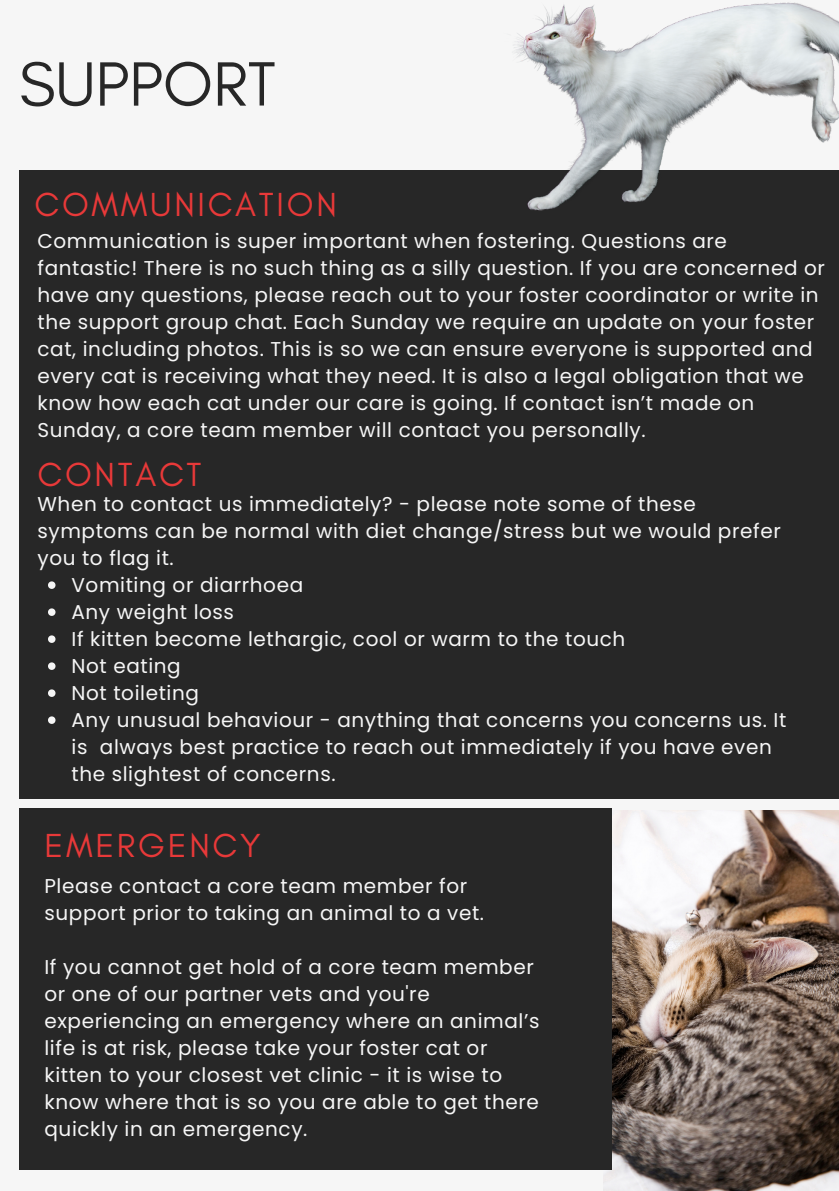
<style>
.page{position:relative;width:839px;height:1191px;background:#fff}
.page>*{position:absolute;margin:0;border:0;box-sizing:border-box;transform-origin:0 0}
.t1{font:63.6px "Glacial Indifference";color:#272727}
.t2{font:34px "Glacial Indifference";letter-spacing:.08em;color:#e83939}
.t3{font:20px/27px "Poppins";letter-spacing:.03em;color:#f6f6f6}
</style>
<div class="page">
<div style="left:0;top:0;width:838px;height:1191px;background:#f6f6f6"></div>
<img style="left:604px;top:810px;width:234px;height:381px">
<div style="left:19px;top:809px;width:592px;height:361px;background:#272727"></div>
<div style="left:19px;top:170px;width:819px;height:628px;background:#272727"></div>
<img style="left:514px;top:2px;width:324px;height:209px">
<svg style="left:48px;top:581px;width:7px;height:8px"></svg>
<svg style="left:48px;top:608px;width:7px;height:8px"></svg>
<svg style="left:48px;top:635px;width:7px;height:8px"></svg>
<svg style="left:48px;top:662px;width:7px;height:8px"></svg>
<svg style="left:48px;top:689px;width:7px;height:8px"></svg>
<svg style="left:48px;top:716px;width:7px;height:8px"></svg>
<h1 class="t1" style="left:19px;top:45px;width:258px">SUPPORT</h1>
<h2 class="t2" style="left:35px;top:184px;width:304px">COMMUNICATION</h2>
<p class="t3" style="left:37px;top:227px;width:789px">Communication is super important when fostering. Questions are fantastic! There is no such thing as a silly question. If you are concerned or have any questions, please reach out to your foster coordinator or write in the support group chat. Each Sunday we require an update on your foster cat, including photos. This is so we can ensure everyone is supported and every cat is receiving what they need. It is also a legal obligation that we know how each cat under our care is going. If contact isn’t made on Sunday, a core team member will contact you personally.</p>
<h2 class="t2" style="left:37px;top:453px;width:166px">CONTACT</h2>
<p class="t3" style="left:37px;top:490px;width:660px">When to contact us immediately? - please note some of these</p>
<p class="t3" style="left:37px;top:517px;width:744px">symptoms can be normal with diet change/stress but we would prefer</p>
<p class="t3" style="left:37px;top:544px;width:138px">you to flag it.</p>
<p class="t3" style="left:71px;top:571px;width:233px">Vomiting or diarrhoea</p>
<p class="t3" style="left:71px;top:598px;width:164px">Any weight loss</p>
<p class="t3" style="left:71px;top:625px;width:555px">If kitten become lethargic, cool or warm to the touch</p>
<p class="t3" style="left:71px;top:652px;width:111px">Not eating</p>
<p class="t3" style="left:71px;top:679px;width:129px">Not toileting</p>
<p class="t3" style="left:71px;top:706px;width:716px">Any unusual behaviour - anything that concerns you concerns us. It</p>
<p class="t3" style="left:71px;top:733px;width:702px">is always best practice to reach out immediately if you have even</p>
<p class="t3" style="left:71px;top:760px;width:265px">the slightest of concerns.</p>
<h2 class="t2" style="left:44px;top:825px;width:218px">EMERGENCY</h2>
<p class="t3" style="left:44px;top:872px;width:441px">Please contact a core team member for support prior to taking an animal to a vet.</p>
<p class="t3" style="left:44px;top:953px;width:496px">If you cannot get hold of a core team member or one of our partner vets and you're experiencing an emergency where an animal’s life is at risk, please take your foster cat or kitten to your closest vet clinic - it is wise to know where that is so you are able to get there quickly in an emergency.</p>
</div>
